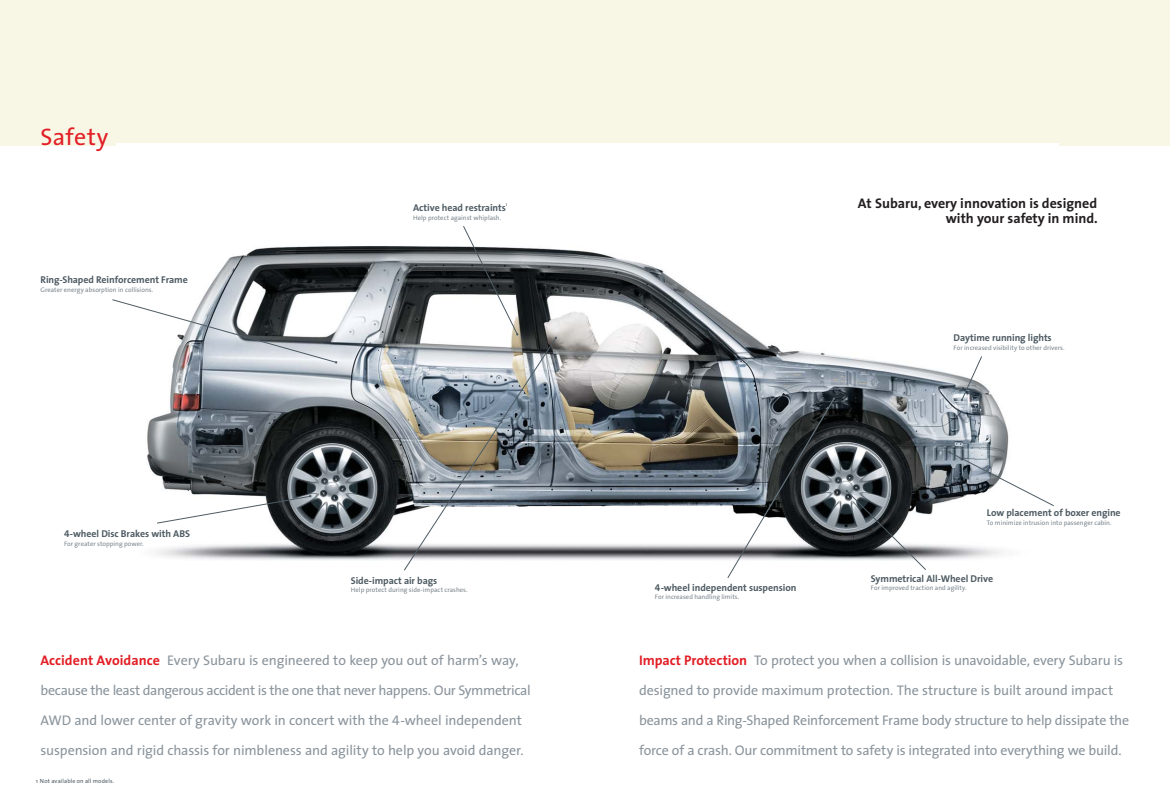
<style>
.page{position:relative;width:1170px;height:810px;background:#fff}
.page>*{position:absolute;margin:0;border:0;box-sizing:border-box;transform-origin:0 0}
.t1{font:24px "The Sans Subaru";letter-spacing:.01em;color:#e21f26}
.t2{font:14px/30px "The Sans Subaru";letter-spacing:-.015em;color:#8a949c}
.t3{font:700 14px/15px "The Sans";color:#231f20;text-align:right}
.t4{font:9.9px "The Sans Bold Subaru";letter-spacing:-.01em;color:#4e5b63}
.t5{font:6.6px "The Sans Subaru";color:#7a858d}
.t6{font:6px "The Sans Subaru";letter-spacing:.02em;color:#4e5b63}
.t7{font:3.7px "The Sans Bold Subaru";color:#4e5b63}
.s1{font-family:"The Sans Bold Subaru";color:#e21f26}
.s2{font-family:"The Sans Bold Subaru";font-size:4.5px}
</style>
<div class="page">
<div style="left:0;top:0;width:1170px;height:145px;background:#f8f6e5"></div>
<div style="left:116px;top:143px;width:943px;height:655px;background:#fff"></div>
<img style="left:202px;top:246px;width:807px;height:311px">
<svg style="left:112px;top:299px;width:871px;height:279px"></svg>
<svg style="left:156px;top:495px;width:155px;height:29px"></svg>
<svg style="left:462px;top:226px;width:57px;height:110px"></svg>
<svg style="left:948px;top:451px;width:106px;height:56px"></svg>
<svg style="left:846px;top:490px;width:81px;height:81px"></svg>
<svg style="left:763px;top:398px;width:72px;height:120px;background:#454c50"></svg>
<h1 class="t1" style="left:40px;top:128px;width:69px">Safety</h1>
<p class="t4" style="left:40px;top:275px;width:149px">Ring-Shaped Reinforcement Frame</p>
<p class="t5" style="left:40px;top:287px;width:114px">Greater energy absorption in collisions.</p>
<p class="t4" style="left:64px;top:529px;width:128px">4-wheel Disc Brakes with ABS</p>
<p class="t5" style="left:64px;top:541px;width:81px">For greater stopping power.</p>
<p class="t4" style="left:413px;top:203px;width:94px">Active head restraints</p>
<p class="t7" style="left:506px;top:203px;width:3px">1</p>
<p class="t5" style="left:413px;top:215px;width:90px">Help protect against whiplash.</p>
<p class="t4" style="left:351px;top:575px;width:88px">Side-impact air bags</p>
<p class="t5" style="left:351px;top:587px;width:118px">Help protect during side-impact crashes.</p>
<p class="t3" style="left:858px;top:196px;width:241px">At Subaru, every innovation is designed with your safety in mind.</p>
<p class="t4" style="left:954px;top:333px;width:100px">Daytime running lights</p>
<p class="t5" style="left:954px;top:345px;width:113px">For increased visibility to other drivers.</p>
<p class="t4" style="left:655px;top:582px;width:143px">4-wheel independent suspension</p>
<p class="t5" style="left:655px;top:595px;width:86px">For increased handling limits.</p>
<p class="t4" style="left:987px;top:508px;width:135px">Low placement of boxer engine</p>
<p class="t5" style="left:987px;top:520px;width:126px">To minimize intrusion into passenger cabin.</p>
<p class="t4" style="left:871px;top:573px;width:124px">Symmetrical All-Wheel Drive</p>
<p class="t5" style="left:871px;top:585px;width:97px">For improved traction and agility.</p>
<p class="t2" style="left:40px;top:647px;width:492px"><span class="s1">Accident Avoidance</span> Every Subaru is engineered to keep you out of harm’s way, because the least dangerous accident is the one that never happens. Our Symmetrical AWD and lower center of gravity work in concert with the 4-wheel independent suspension and rigid chassis for nimbleness and agility to help you avoid danger.</p>
<p class="t2" style="left:639px;top:647px;width:492px"><span class="s1">Impact Protection</span> To protect you when a collision is unavoidable, every Subaru is designed to provide maximum protection. The structure is built around impact beams and a Ring-Shaped Reinforcement Frame body structure to help dissipate the force of a crash. Our commitment to safety is integrated into everything we build.</p>
<p class="t6" style="left:36px;top:779px;width:79px"><span class="s2">1</span> Not available on all models.</p>
</div>
